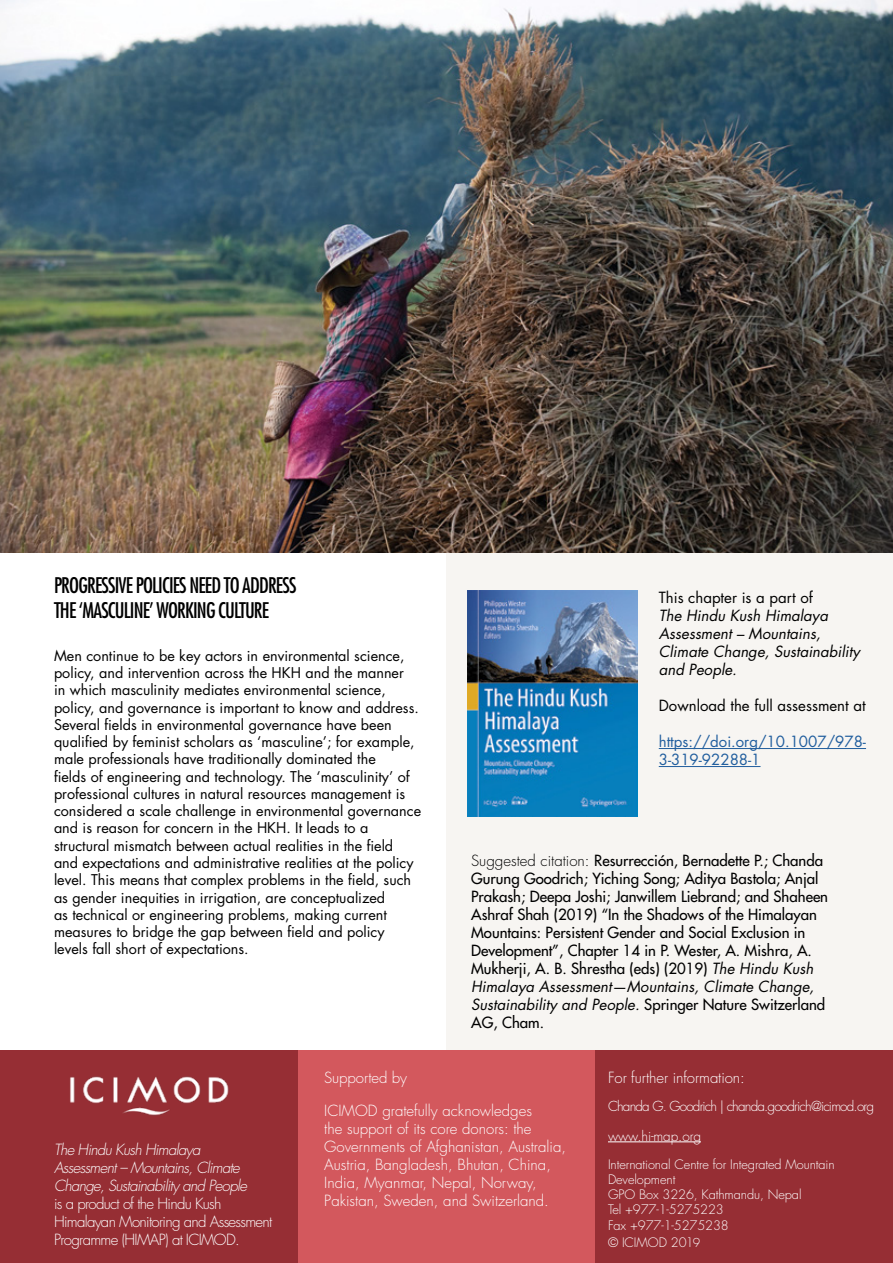
<style>
.page{position:relative;width:893px;height:1263px;background:#fff}
.page>*{position:absolute;margin:0;border:0;box-sizing:border-box;transform-origin:0 0}
.t1{font:condensed 21px/25.2px "Futura Std";letter-spacing:-.04em;color:#000}
.t2{font:500 15px/18px "Futura Std";color:#000}
.t3{font:300 15px/18px "Futura Std";color:#fff}
.t4{font:300 15px/18px "Futura Std";letter-spacing:-.045em;color:#fff}
.t5{font:italic 15px/18px "Futura Std";color:#000}
.t6{font:italic 300 15px/18px "Futura Std";letter-spacing:-.045em;color:#fff}
.t7{font:15px "Futura Std";color:#000}
.t8{font:15px/18px "Futura Std";color:#215e9e}
.t9{font:14.4px/17.2px "Futura Std";color:#000}
.t10{font:300 13.5px/29.5px "Futura Std";letter-spacing:-.06em;color:#fff}
.t11{font:300 12.75px/15.3px "Futura Std";letter-spacing:-.005em;color:#fff}
.s1{font-weight:300}
.s2{font-weight:400;font-style:italic}
.s3{font-size:12px}
</style>
<div class="page">
<div style="left:446px;top:553px;width:447px;height:498px;background:#f7f5f2"></div>
<hr style="left:659px;top:748px;width:207px;height:1px;background:#215e9e">
<hr style="left:659px;top:766px;width:101px;height:1px;background:#215e9e">
<img style="left:468px;top:591px;width:169px;height:225px">
<div style="left:0;top:1051px;width:298px;height:212px;background:#962e34"></div>
<div style="left:298px;top:1051px;width:297px;height:212px;background:#d3585d"></div>
<div style="left:595px;top:1051px;width:298px;height:212px;background:#962e34"></div>
<hr style="left:608px;top:1141px;width:93px;height:1px;background:#fff">
<img style="left:70px;top:1076px;width:159px;height:40px">
<img style="left:0;top:0;width:893px;height:553px">
<h1 class="t1" style="left:54px;top:572px;width:244px">PROGRESSIVE POLICIES NEED TO ADDRESS<br>THE ‘MASCULINE’ WORKING CULTURE</h1>
<p class="t9" style="left:54px;top:647px;width:369px">Men continue to be key actors in environmental science, policy, and intervention across the HKH and the manner<br>in which masculinity mediates environmental science, policy, and governance is important to know and address.<br>Several fields in environmental governance have been qualified by feminist scholars as ‘masculine’; for example, male professionals have traditionally dominated the<br>fields of engineering and technology. The ‘masculinity’ of professional cultures in natural resources management is considered a scale challenge in environmental governance and is reason for concern in the HKH. It leads to a structural mismatch between actual realities in the field<br>and expectations and administrative realities at the policy level. This means that complex problems in the field, such as gender inequities in irrigation, are conceptualized<br>as technical or engineering problems, making current measures to bridge the gap between field and policy levels fall short of expectations.</p>
<p class="t7" style="left:659px;top:588px;width:156px">This chapter is a part of</p>
<p class="t5" style="left:659px;top:607px;width:203px">The Hindu Kush Himalaya<br>Assessment – Mountains,<br>Climate Change, Sustainability and People.</p>
<p class="t7" style="left:659px;top:696px;width:208px">Download the full assessment at</p>
<p class="t8" style="left:659px;top:733px;width:209px">https://doi.org/10.1007/978-<br>3-319-92288-1</p>
<p class="t2" style="left:471px;top:851px;width:358px"><span class="s1">Suggested citation:</span> Resurrección, Bernadette P.; Chanda Gurung Goodrich; Yiching Song; Aditya Bastola; Anjal Prakash; Deepa Joshi; Janwillem Liebrand; and Shaheen Ashraf Shah (2019) “In the Shadows of the Himalayan Mountains: Persistent Gender and Social Exclusion in Development”, Chapter 14 in P. Wester, A. Mishra, A.<br>Mukherji, A. B. Shrestha (eds) (2019) <span class="s2">The Hindu Kush Himalaya Assessment—Mountains, Climate Change, Sustainability and People.</span> Springer Nature Switzerland AG, Cham.</p>
<p class="t6" style="left:54px;top:1141px;width:195px">The Hindu Kush Himalaya<br>Assessment – Mountains, Climate<br>Change, Sustainability and People</p>
<p class="t4" style="left:54px;top:1195px;width:220px">is a product of the Hindu Kush<br>Himalayan Monitoring and Assessment<br>Programme (HIMAP) at ICIMOD.</p>
<p class="t3" style="left:324px;top:1069px;width:84px">Supported by</p>
<p class="t3" style="left:324px;top:1102px;width:243px">ICIMOD gratefully acknowledges<br>the support of its core donors: the Governments of Afghanistan, Australia, Austria, Bangladesh, Bhutan, China, India, Myanmar, Nepal, Norway, Pakistan, Sweden, and Switzerland.</p>
<p class="t3" style="left:608px;top:1069px;width:138px">For further information:</p>
<p class="t10" style="left:608px;top:1092px;width:268px">Chanda G. Goodrich | chanda.goodrich@icimod.org www.hi-map.org</p>
<p class="t11" style="left:608px;top:1157px;width:228px">International Centre for Integrated Mountain<br>Development<br>GPO Box 3226, Kathmandu, Nepal<br>Tel +977-1-5275223<br>Fax +977-1-5275238</p>
<p class="t11" style="left:608px;top:1235px;width:94px">© ICIMOD 201<span class="s3">9</span></p>
</div>
